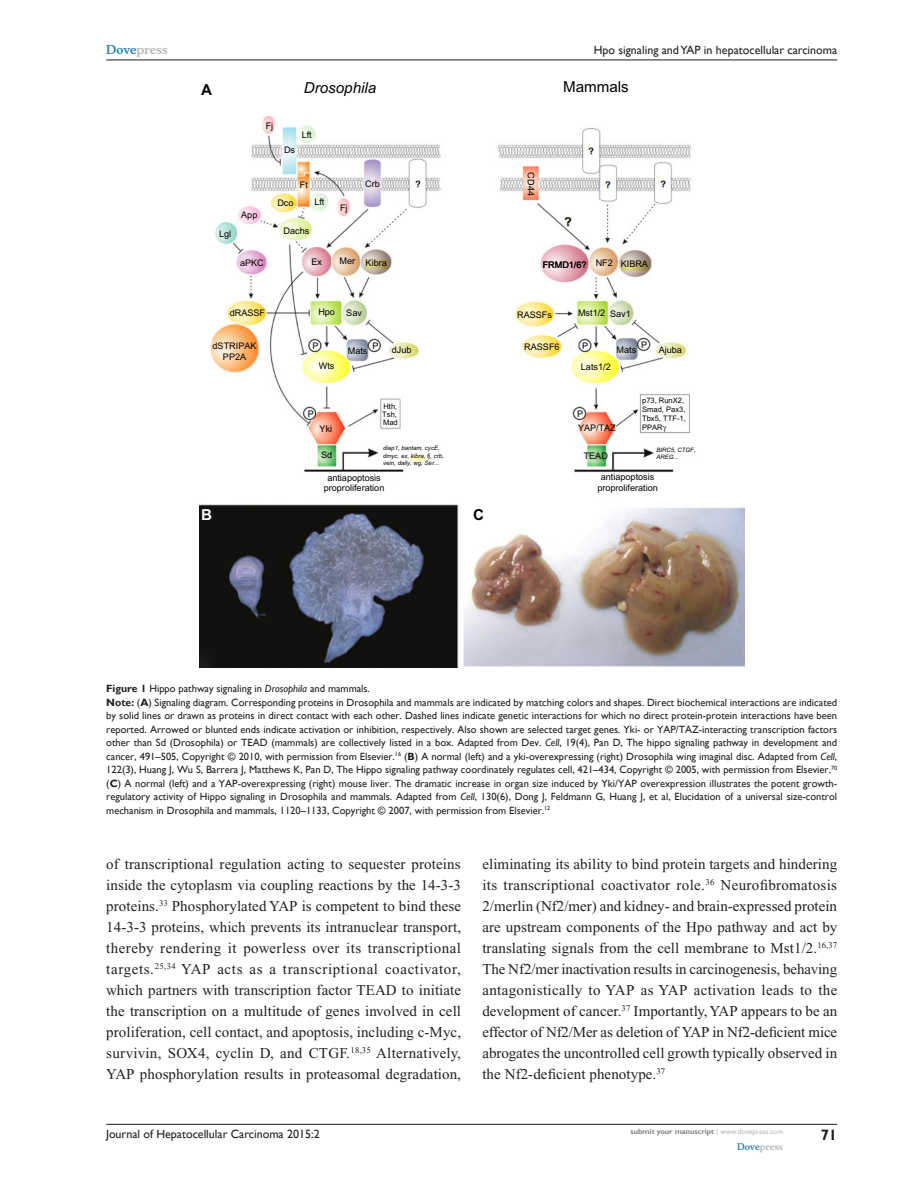
<style>
.page{position:relative;width:918px;height:1188px;background:#fff}
.page>*{position:absolute;margin:0;border:0;box-sizing:border-box;transform-origin:0 0}
.t1{font:italic 15.15px "Arial";color:#000}
.t2{font:15.15px "Arial";color:#000}
.t3{font:700 15.15px "Arial";color:#000}
.t4{font:700 15.15px "Arial";color:#fff}
.Tx{font:15px/21px "Times New Roman";letter-spacing:.005em;color:#231f20;text-align:justify}
.RunFolio-R{font:700 15px "Gill Sans";color:#231f20}
.RunH-R{font:12px "Gill Sans";color:#231f20}
.RunF-R{font:12px "Gill Sans";color:#231f20}
.RunH-Brand-R{font:700 12px "Musee";color:#b8b9bc}
.FC{font:10.5px/13.5px "Gill Sans";color:#231f20;text-align:justify}
.t5{font:9.15px/10.9px "Arial";color:#000;text-align:center}
.RunF-Brand-R{font:700 9px "Musee";color:#b8b9bc}
.t6{font:7.5px/9.1px "Arial";color:#000}
.RunF-SubmityourMS-R{font:700 7.5px "Gill Sans";color:#808285}
.t7{font:italic 6px/7.2px "Arial";color:#000}
.s1{color:#3485ae}
.s2{font-weight:700}
.s3{font-style:italic}
.s4{font-weight:400;color:#b8b9bc}
</style>
<div class="page">
<img style="left:199px;top:115px;width:545px;height:552px">
<hr style="left:106px;top:1124px;width:731px;height:1px;background:#231f20">
<hr style="left:106px;top:60px;width:731px;height:1px;background:#231f20">
<svg style="left:663px;top:426px;width:3px;height:6px"></svg>
<p class="RunH-Brand-R" style="left:106px;top:43px;width:63px"><span class="s1">Dove</span>press</p>
<p class="RunH-R" style="left:594px;top:43px;width:245px">Hpo signaling and YAP in hepatocellular carcinoma</p>
<p class="t3" style="left:201px;top:81px;width:12px">A</p>
<p class="t1" style="left:304px;top:79px;width:74px">Drosophila</p>
<p class="t2" style="left:563px;top:78px;width:67px">Mammals</p>
<p class="t5" style="left:266px;top:121px;width:9px">Fj</p>
<p class="t5" style="left:302px;top:129px;width:12px">Lft</p>
<p class="t5" style="left:284px;top:144px;width:13px">Ds</p>
<p class="t5" style="left:219px;top:228px;width:14px">Lgl</p>
<p class="t5" style="left:300px;top:180px;width:10px">Ft</p>
<p class="t5" style="left:241px;top:210px;width:18px">App</p>
<p class="t5" style="left:277px;top:197px;width:18px">Dco</p>
<p class="t5" style="left:314px;top:196px;width:12px">Lft</p>
<p class="t5" style="left:284px;top:225px;width:27px">Dachs</p>
<p class="t5" style="left:240px;top:258px;width:25px">aPKC</p>
<p class="t5" style="left:312px;top:256px;width:12px">Ex</p>
<p class="t5" style="left:340px;top:202px;width:9px">Fj</p>
<p class="t5" style="left:365px;top:179px;width:16px">Crb</p>
<p class="t5" style="left:340px;top:257px;width:49px">Mer Kibra</p>
<p class="t5" style="left:230px;top:308px;width:37px">dRASSF</p>
<p class="t5" style="left:318px;top:307px;width:18px">Hpo</p>
<p class="t5" style="left:346px;top:307px;width:17px">Sav</p>
<p class="t5" style="left:537px;top:172px;width:25px;rotate:90deg">CD44</p>
<p class="t5" style="left:543px;top:259px;width:45px">FRMD1/6?</p>
<p class="t5" style="left:596px;top:258px;width:54px">NF2 KIBRA</p>
<p class="t5" style="left:517px;top:309px;width:36px">RASSFs</p>
<p class="t5" style="left:578px;top:308px;width:29px">Mst1/2</p>
<p class="t5" style="left:610px;top:308px;width:22px">Sav1</p>
<p class="t5" style="left:213px;top:340px;width:45px">dSTRIPAK<br>PP2A</p>
<p class="t5" style="left:348px;top:345px;width:21px">Mats</p>
<p class="t5" style="left:312px;top:341px;width:8px">P</p>
<p class="t5" style="left:373px;top:340px;width:8px">P</p>
<p class="t5" style="left:319px;top:360px;width:17px">Wts</p>
<p class="t5" style="left:392px;top:345px;width:21px">dJub</p>
<p class="t5" style="left:524px;top:342px;width:37px">RASSF6</p>
<p class="t5" style="left:582px;top:340px;width:8px">P</p>
<p class="t5" style="left:641px;top:339px;width:8px">P</p>
<p class="t5" style="left:581px;top:361px;width:31px">Lats1/2</p>
<p class="t5" style="left:617px;top:344px;width:21px">Mats</p>
<p class="t5" style="left:659px;top:345px;width:25px">Ajuba</p>
<p class="t5" style="left:308px;top:408px;width:8px">P</p>
<p class="t5" style="left:320px;top:424px;width:14px">Yki</p>
<p class="t5" style="left:321px;top:450px;width:13px">Sd</p>
<p class="t6" style="left:382px;top:402px;width:17px;line-height:7.9px;text-align:justify">Hth, Tsh, Mad</p>
<p class="t7" style="left:383px;top:445px;width:62px">diap1, bantam, cycE, dmyc, ex, kibra, fj, crb, vein, daily, wg, Ser...</p>
<p class="t5" style="left:577px;top:408px;width:8px">P</p>
<p class="t6" style="left:642px;top:395px;width:45px">p73, RunX2,<br>Smad, Pax3,<br>Tbx5, TTF-1,</p>
<p class="t5" style="left:578px;top:422px;width:39px">YAP/TAZ</p>
<p class="t6" style="left:642px;top:423px;width:22px">PPAR</p>
<p class="t5" style="left:584px;top:451px;width:26px">TEAD</p>
<p class="t7" style="left:656px;top:446px;width:41px">BIRC5, CTGF,<br>AREG...</p>
<p class="t5" style="left:324px;top:472px;width:62px">antiapoptosis proproliferation</p>
<p class="t5" style="left:597px;top:472px;width:62px">antiapoptosis proproliferation</p>
<p class="t4" style="left:201px;top:506px;width:12px">B</p>
<p class="t3" style="left:473px;top:506px;width:12px">C</p>
<p class="FC" style="left:106px;top:682px;width:265px"><span class="s2">Figure 1</span> Hippo pathway signaling in <span class="s3">Drosophila</span> and mammals.</p>
<p class="FC" style="left:106px;top:696px;width:732px"><span class="s2">Note:</span> (<span class="s2">A</span>) Signaling diagram. Corresponding proteins in Drosophila and mammals are indicated by matching colors and shapes. Direct biochemical interactions are indicated by solid lines or drawn as proteins in direct contact with each other. Dashed lines indicate genetic interactions for which no direct protein-protein interactions have been reported. Arrowed or blunted ends indicate activation or inhibition, respectively. Also shown are selected target genes. Yki- or YAP/TAZ-interacting transcription factors other than Sd (Drosophila) or TEAD (mammals) are collectively listed in a box. Adapted from Dev. <span class="s3">Cell</span>, 19(4), Pan D, The hippo signaling pathway in development and cancer, 491–505, Copyright © 2010, with permission from Elsevier.<sup>16</sup> (<span class="s2">B</span>) A normal (left) and a yki-overexpressing (right) Drosophila wing imaginal disc. Adapted from <span class="s3">Cell</span>, 122(3), Huang J, Wu S, Barrera J, Matthews K, Pan D, The Hippo signaling pathway coordinately regulates cell, 421–434, Copyright © 2005, with permission from Elsevier.<sup>70 </sup>(<span class="s2">C</span>) A normal (left) and a YAP-overexpressing (right) mouse liver. The dramatic increase in organ size induced by Yki/YAP overexpression illustrates the potent growth&shy;regulatory activity of Hippo signaling in Drosophila and mammals. Adapted from <span class="s3">Cell</span>, 130(6), Dong J, Feldmann G, Huang J, et al, Elucidation of a universal size-control mechanism in Drosophila and mammals, 1120–1133, Copyright © 2007, with permission from Elsevier.<sup>12</sup></p>
<p class="Tx" style="left:106px;top:854px;width:356px">of transcriptional regulation acting to sequester proteins inside the cytoplasm via coupling reactions by the 14-3-3 proteins.<sup>33</sup> Phosphorylated YAP is competent to bind these 14-3-3 proteins, which prevents its intranuclear transport, thereby rendering it powerless over its transcriptional targets.<sup>25,34</sup> YAP acts as a transcriptional coactivator, which partners with transcription factor TEAD to initiate the transcription on a multitude of genes involved in cell proliferation, cell contact, and apoptosis, including c-Myc, survivin, SOX4, cyclin D, and CTGF.<sup>18,35</sup> Alternatively, YAP phosphorylation results in proteasomal degradation,</p>
<p class="Tx" style="left:482px;top:854px;width:357px">eliminating its ability to bind protein targets and hindering its transcriptional coactivator role.<sup>36</sup> Neurofibromatosis 2/merlin (Nf2/mer) and kidney- and brain-expressed protein are upstream components of the Hpo pathway and act by translating signals from the cell membrane to Mst1/2.<sup>16,37<br></sup>The Nf2/mer inactivation results in carcinogenesis, behaving antagonistically to YAP as YAP activation leads to the development of cancer.<sup>37</sup> Importantly, YAP appears to be an effector of Nf2/Mer as deletion of YAP in Nf2-deficient mice abrogates the uncontrolled cell growth typically observed in the Nf2-deficient phenotype.<sup>37</sup></p>
<p class="RunF-R" style="left:106px;top:1127px;width:215px">Journal of Hepatocellular Carcinoma 2015:2</p>
<p class="RunF-SubmityourMS-R" style="left:631px;top:1127px;width:154px">submit your manuscript <span class="s4">| www.dovepress.com</span></p>
<p class="RunF-Brand-R" style="left:737px;top:1141px;width:48px"><span class="s1">Dove</span>press</p>
<p class="RunFolio-R" style="left:821px;top:1126px;width:18px">71</p>
</div>
